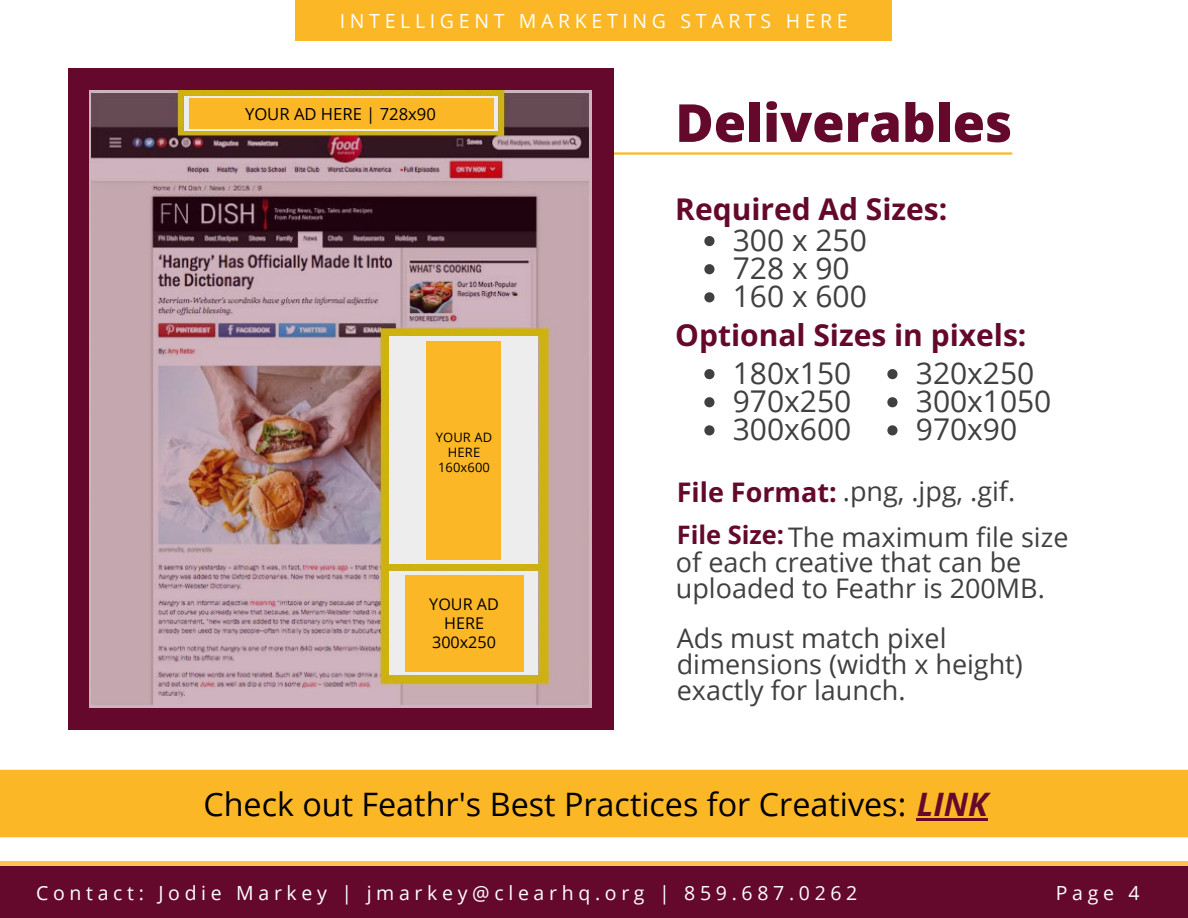
<style>
.page{position:relative;width:1188px;height:918px;background:#fff}
.page>*{position:absolute;margin:0;border:0;box-sizing:border-box;transform-origin:0 0}
.t1{font:800 52.5px "Open Sans";color:#64092c}
.t2{font:32.25px "Open Sans";color:#000}
.t3{font:30px "Open Sans";color:#404040}
.t4{font:700 30px "Open Sans";color:#64092c}
.t5{font:27px/25.8px "Open Sans";color:#404040}
.t6{font:19.5px "Open Sans";letter-spacing:.24em;color:#fff}
.t7{font:16.65px "Open Sans";color:#000}
.t8{font:16.2px "Open Sans";color:#000}
.t9{font:12.9px "Open Sans";letter-spacing:.01em;color:#000}
.s1{font-weight:700;color:#64092c}
.s2{font-weight:700;font-size:25.35px;color:#64092c}
.s3{font-weight:700;font-style:italic;color:#64092c}
</style>
<div class="page">
<hr style="left:614px;top:152px;width:397px;height:3px;background:#fcb726">
<div style="left:0;top:770px;width:1188px;height:67px;background:#fcb726"></div>
<div style="left:68px;top:68px;width:546px;height:662px;background:#64092c"></div>
<svg style="left:704px;top:236px;width:10px;height:10px"></svg>
<svg style="left:704px;top:264px;width:10px;height:10px"></svg>
<svg style="left:704px;top:292px;width:10px;height:10px"></svg>
<hr style="left:917px;top:818px;width:71px;height:2px;background:#64092c">
<svg style="left:704px;top:369px;width:10px;height:10px"></svg>
<svg style="left:704px;top:397px;width:10px;height:10px"></svg>
<svg style="left:704px;top:425px;width:10px;height:10px"></svg>
<img style="left:90px;top:91px;width:501px;height:616px">
<svg style="left:184px;top:96px;width:314px;height:34px;background:#efe2c5"></svg>
<div style="left:189px;top:98px;width:305px;height:30px;background:#fcb726"></div>
<div style="left:390px;top:337px;width:148px;height:227px;background:#ededed"></div>
<div style="left:427px;top:341px;width:74px;height:218px;background:#fcb726"></div>
<div style="left:390px;top:571px;width:148px;height:104px;background:#ededed"></div>
<div style="left:405px;top:575px;width:118px;height:97px;background:#fcb726"></div>
<svg style="left:887px;top:369px;width:11px;height:10px"></svg>
<svg style="left:887px;top:397px;width:11px;height:10px"></svg>
<svg style="left:887px;top:425px;width:11px;height:10px"></svg>
<svg style="left:0;top:862px;width:1188px;height:5px;background:#dd9f49"></svg>
<div style="left:0;top:867px;width:1188px;height:51px;background:#64092c"></div>
<div style="left:296px;top:0;width:596px;height:41px;background:#fcb726"></div>
<p class="t6" style="left:340px;top:7px;width:509px">INTELLIGENT MARKETING STARTS HERE</p>
<p class="t7" style="left:245px;top:102px;width:192px">YOUR AD HERE | 728x90</p>
<p class="t9" style="left:436px;top:428px;width:58px">YOUR AD</p>
<p class="t9" style="left:448px;top:443px;width:34px">HERE</p>
<p class="t9" style="left:438px;top:458px;width:53px">160x600</p>
<p class="t8" style="left:429px;top:592px;width:71px">YOUR AD</p>
<p class="t8" style="left:444px;top:612px;width:41px">HERE</p>
<p class="t8" style="left:432px;top:631px;width:65px">300x250</p>
<p class="t1" style="left:675px;top:86px;width:339px">Deliverables</p>
<p class="t4" style="left:675px;top:188px;width:274px">Required Ad Sizes:</p>
<p class="t3" style="left:733px;top:219px;width:135px">300 x 250</p>
<p class="t3" style="left:733px;top:247px;width:118px">728 x 90</p>
<p class="t3" style="left:733px;top:275px;width:135px">160 x 600</p>
<p class="t4" style="left:675px;top:314px;width:353px">Optional Sizes in pixels:</p>
<p class="t3" style="left:733px;top:352px;width:120px">180x150</p>
<p class="t3" style="left:733px;top:380px;width:120px">970x250</p>
<p class="t3" style="left:733px;top:408px;width:120px">300x600</p>
<p class="t3" style="left:916px;top:352px;width:120px">320x250</p>
<p class="t3" style="left:916px;top:380px;width:137px">300x1050</p>
<p class="t3" style="left:916px;top:408px;width:103px">970x90</p>
<p class="t5" style="left:677px;top:478px;width:340px"><span class="s1">File Format:</span> .png, .jpg, .gif.</p>
<p class="t5" style="left:677px;top:523px;width:393px"><span class="s2">File Size:</span>The maximum file size</p>
<p class="t5" style="left:676px;top:549px;width:370px">of each creative that can be uploaded to Feathr is 200MB.</p>
<p class="t5" style="left:677px;top:625px;width:347px">Ads must match pixel dimensions (width x height) exactly for launch.</p>
<p class="t2" style="left:203px;top:781px;width:786px">Check out Feathr's Best Practices for Creatives: <span class="s3">LINK</span></p>
<p class="t6" style="left:36px;top:879px;width:823px">Contact: Jodie Markey | jmarkey@clearhq.org | 859.687.0262</p>
<p class="t6" style="left:1056px;top:879px;width:85px">Page 4</p>
</div>
